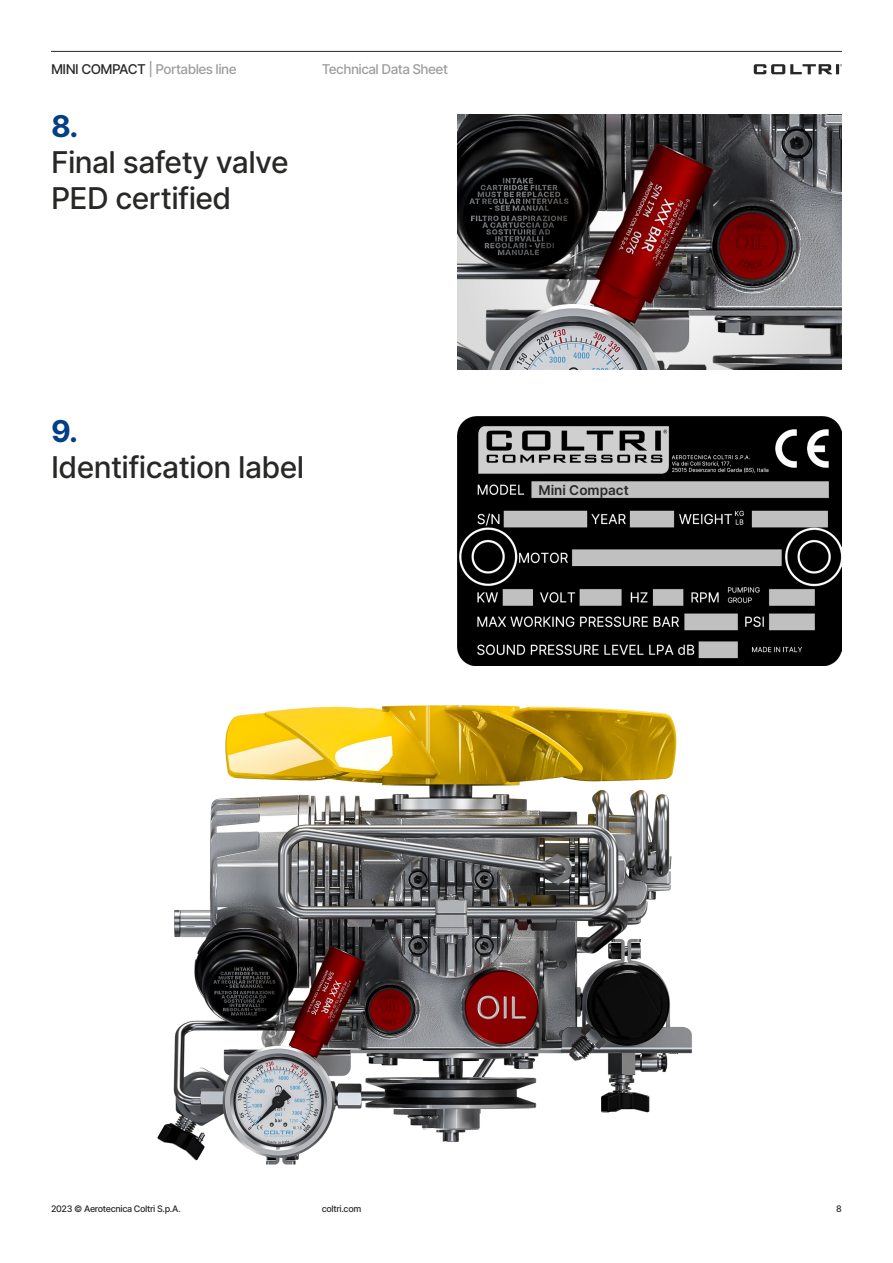
<style>
.page{position:relative;width:893px;height:1263px;background:#fff}
.page>*{position:absolute;margin:0;border:0;box-sizing:border-box;transform-origin:0 0}
.t1{font:500 30px/36px "Inter";letter-spacing:-.02em;color:#282827}
.t2{font:700 30px "Inter";color:#033f85}
.t3{font:500 13.5px "Inter";letter-spacing:-.04em;color:#9d9d9c}
.t4{font:600 13.5px "Inter";color:#282827}
.t5{font:500 9px "Inter";letter-spacing:-.04em;color:#282827}
.s1{color:#282827}
</style>
<div class="page">
<img style="left:457px;top:417px;width:385px;height:248px">
<img style="left:157px;top:705px;width:535px;height:460px">
<img style="left:457px;top:115px;width:385px;height:255px">
<hr style="left:51px;top:51px;width:791px;height:1px;background:#282827">
<svg style="left:754px;top:64px;width:88px;height:10px"></svg>
<p class="t3" style="left:51px;top:60px;width:187px"><span class="s1">MINI COMPACT</span> | Portables line</p>
<p class="t3" style="left:322px;top:60px;width:128px">Technical Data Sheet</p>
<p class="t2" style="left:51px;top:104px;width:29px">8.</p>
<p class="t1" style="left:51px;top:143px;width:239px">Final safety valve<br>PED certified</p>
<p class="t2" style="left:51px;top:409px;width:29px">9.</p>
<p class="t1" style="left:51px;top:448px;width:255px">Identification label</p>
<p class="t4" style="left:538px;top:480px;width:92px">Mini Compact</p>
<p class="t5" style="left:51px;top:1202px;width:131px">2023 © Aerotecnica Coltri S.p.A.</p>
<p class="t5" style="left:322px;top:1202px;width:41px">coltri.com</p>
<p class="t5" style="left:836px;top:1202px;width:7px">8</p>
</div>
